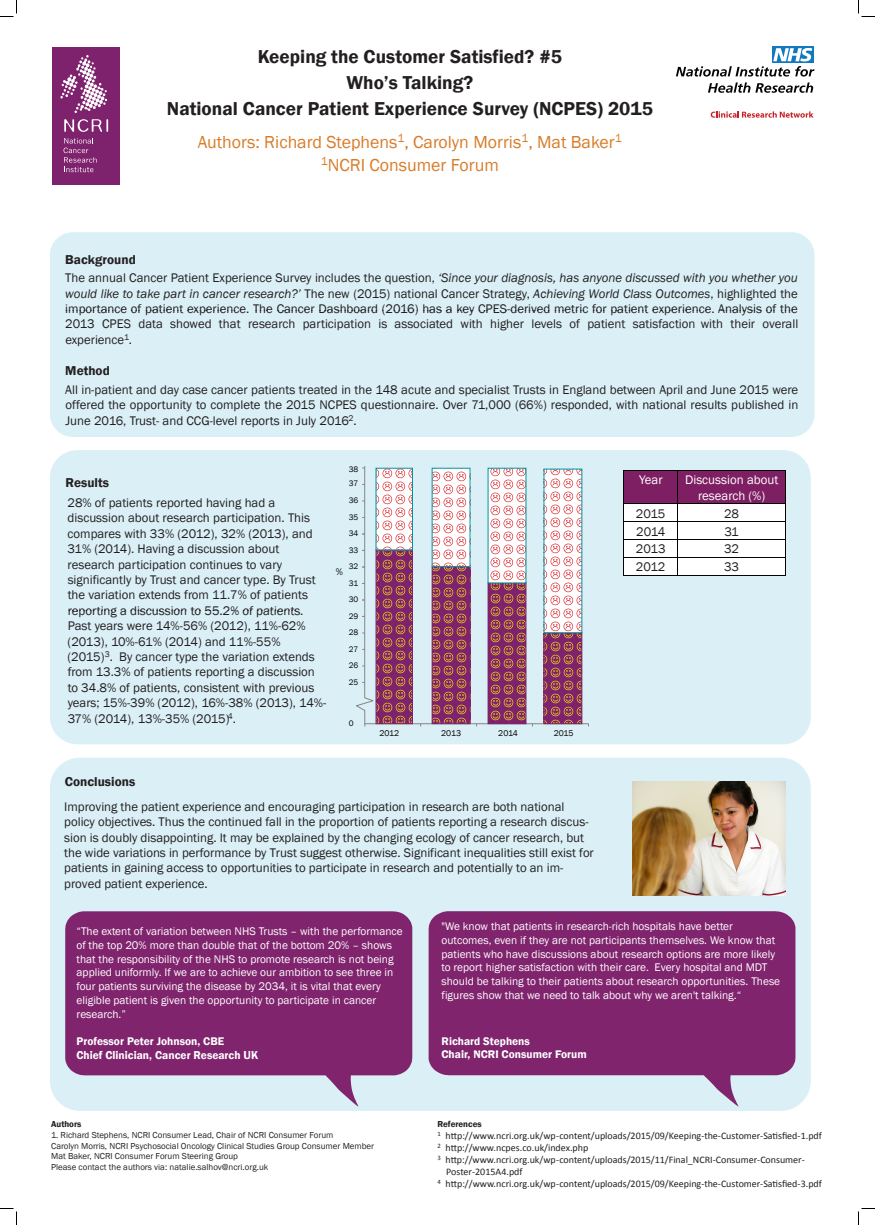
<style>
.page{position:relative;width:875px;height:1225px;background:#fff}
.page>*{position:absolute;margin:0;border:0;box-sizing:border-box;transform-origin:0 0}
.t1{font:600 19.2px/26.4px "Franklin Gothic";color:#231f20;text-align:center}
.t2{font:17.85px "Franklin Gothic";color:#d97b27}
.t3{font:600 13.2px "Franklin Gothic";color:#231f20}
.t4{font:12.85px/15.4px "Franklin Gothic";color:#231f20;text-align:justify}
.t5{font:12.85px/15.4px "Franklin Gothic";color:#fff;text-align:center}
.t6{font:11.4px/13.7px "Franklin Gothic";color:#fff}
.t7{font:600 11.4px/13.7px "Franklin Gothic";color:#fff}
.t8{font:10px "Calibri";color:#231f20}
.t9{font:10px "Franklin Gothic";color:#040503}
.t10{font:8.9px/10.7px "Franklin Gothic";color:#231f20}
.t11{font:600 8.9px "Franklin Gothic";letter-spacing:-.005em;color:#231f20}
.t12{font:8.65px "Franklin Gothic";letter-spacing:-.01em;color:#040503}
.t13{font:8.2px "Franklin Gothic";color:#050504}
.s1{font-style:italic}
</style>
<div class="page">
<div style="left:50px;top:758px;width:761px;height:353px;background:#daeff6;border-radius:30px"></div>
<div style="left:50px;top:450px;width:761px;height:294px;background:#daeff6;border-radius:27px"></div>
<div style="left:50px;top:232px;width:764px;height:205px;background:#daeff6;border-radius:23px"></div>
<div style="left:624px;top:470px;width:162px;height:34px;background:#7f1f63"></div>
<div style="left:624px;top:504px;width:162px;height:18px;background:#fff"></div>
<div style="left:624px;top:522px;width:162px;height:18px;background:#fff"></div>
<div style="left:624px;top:540px;width:162px;height:18px;background:#fff"></div>
<div style="left:624px;top:558px;width:162px;height:18px;background:#fff"></div>
<hr style="left:677px;top:470px;width:1px;height:106px;background:#040503">
<hr style="left:624px;top:504px;width:162px;height:1px;background:#040503">
<hr style="left:624px;top:522px;width:162px;height:1px;background:#040503">
<hr style="left:624px;top:540px;width:162px;height:1px;background:#040503">
<hr style="left:624px;top:558px;width:162px;height:1px;background:#040503">
<hr style="left:624px;top:470px;width:1px;height:106px;background:#040503">
<hr style="left:785px;top:470px;width:1px;height:106px;background:#040503">
<hr style="left:624px;top:470px;width:162px;height:1px;background:#040503">
<hr style="left:624px;top:575px;width:162px;height:1px;background:#040503">
<svg style="left:65px;top:911px;width:347px;height:196px;fill:#80246e"></svg>
<svg style="left:429px;top:911px;width:366px;height:195px;fill:#80246e"></svg>
<div style="left:52px;top:47px;width:68px;height:137px;background:#7f226e"></div>
<svg style="left:60px;top:55px;width:47px;height:58px"></svg>
<svg style="left:64px;top:138px;width:33px;height:34px"></svg>
<svg style="left:64px;top:119px;width:44px;height:13px"></svg>
<div style="left:772px;top:47px;width:42px;height:16px;background:#1079bf"></div>
<svg style="left:676px;top:48px;width:138px;height:45px"></svg>
<svg style="left:711px;top:111px;width:102px;height:7px"></svg>
<svg style="left:356px;top:466px;width:233px;height:258px"></svg>
<svg style="left:434px;top:568px;width:34px;height:154px;background:#91405d"></svg>
<div style="left:432px;top:566px;width:38px;height:158px;border:1px solid #7f226e"></div>
<svg style="left:490px;top:585px;width:34px;height:137px;background:#92425c"></svg>
<div style="left:488px;top:583px;width:38px;height:141px;border:1px solid #7f226e"></div>
<svg style="left:546px;top:634px;width:34px;height:88px;background:#903e5e"></svg>
<div style="left:544px;top:632px;width:38px;height:92px;border:1px solid #7f226e"></div>
<svg style="left:378px;top:552px;width:33px;height:170px;background:#903d5e"></svg>
<div style="left:376px;top:550px;width:37px;height:174px;border:1px solid #7f226e"></div>
<svg style="left:378px;top:470px;width:33px;height:78px;background:#f9dedf"></svg>
<div style="left:376px;top:468px;width:37px;height:82px;border:1px solid #0094a0"></div>
<svg style="left:434px;top:470px;width:34px;height:95px;background:#f8dcdd"></svg>
<svg style="left:490px;top:470px;width:34px;height:111px;background:#f8d9da"></svg>
<svg style="left:546px;top:471px;width:34px;height:160px;background:#f9ddde"></svg>
<img style="left:633px;top:782px;width:153px;height:114px">
<svg style="left:0;top:0;width:17px;height:17px"></svg>
<svg style="left:0;top:1208px;width:17px;height:17px"></svg>
<svg style="left:858px;top:0;width:17px;height:17px"></svg>
<svg style="left:858px;top:1208px;width:17px;height:17px"></svg>
<h1 class="t1" style="left:167px;top:43px;width:487px">Keeping the Customer Satisfied? #5<br>Who’s Talking?<br>National Cancer Patient Experience Survey (NCPES) 2015</h1>
<h2 class="t2" style="left:198px;top:131px;width:426px">Authors: Richard Ste hens<sup>1</sup> Carol n Morris<sup>1</sup> Mat Baker<sup>1</sup></h2>
<h2 class="t2" style="left:351px;top:131px;width:11px">p</h2>
<h2 class="t2" style="left:404px;top:131px;width:6px">,</h2>
<h2 class="t2" style="left:452px;top:131px;width:9px">y</h2>
<h2 class="t2" style="left:528px;top:131px;width:6px">,</h2>
<h2 class="t2" style="left:321px;top:154px;width:180px"><sup>1</sup>NCRI Consumer Forum</h2>
<p class="t3" style="left:65px;top:251px;width:72px">Background</p>
<p class="t4" style="left:65px;top:270px;width:734px">The annual Cancer Patient Experience Survey includes the question, <span class="s1">‘Since your diagnosis, has anyone discussed with you whether you would like to take part in cancer research?’</span> The new (2015) national Cancer Strategy, <span class="s1">Achieving World Class Outcomes</span>, highlighted the importance of patient experience. The Cancer Dashboard (2016) has a key CPES-derived metric for patient experience. Analysis of the 2013 CPES data showed that research participation is associated with higher levels of patient satisfaction with their overall experience<sup>1</sup>.</p>
<p class="t3" style="left:65px;top:363px;width:46px">Method</p>
<p class="t4" style="left:65px;top:382px;width:734px">All in-patient and day case cancer patients treated in the 148 acute and specialist Trusts in England between April and June 2015 were offered the opportunity to complete the 2015 NCPES questionnaire. Over 71,000 (66%) responded, with national results published in June 2016, Trust- and CCG-level reports in July 2016<sup>2</sup>.</p>
<p class="t13" style="left:349px;top:465px;width:11px">38</p>
<p class="t3" style="left:66px;top:474px;width:45px">Results</p>
<p class="t5" style="left:639px;top:472px;width:25px">Year</p>
<p class="t5" style="left:685px;top:472px;width:95px">Discussion about research (%)</p>
<p class="t4" style="left:636px;top:506px;width:31px">2015</p>
<p class="t4" style="left:724px;top:506px;width:17px">28</p>
<p class="t4" style="left:636px;top:524px;width:31px">2014</p>
<p class="t4" style="left:724px;top:524px;width:16px">31</p>
<p class="t4" style="left:636px;top:542px;width:31px">2013</p>
<p class="t4" style="left:724px;top:542px;width:17px">32</p>
<p class="t4" style="left:636px;top:560px;width:31px">2012</p>
<p class="t4" style="left:724px;top:560px;width:17px">33</p>
<p class="t13" style="left:349px;top:478px;width:11px">37</p>
<p class="t13" style="left:349px;top:495px;width:11px">36</p>
<p class="t4" style="left:68px;top:495px;width:260px;text-align:left">28% of patients reported having had a discussion about research participation. This compares with 33% (2012), 32% (2013), and 31% (2014). Having a discussion about research participation continues to vary significantly by Trust and cancer type. By Trust the variation extends from 11.7% of patients reporting a discussion to 55.2% of patients.<br>Past years were 14%-56% (2012), 11%-62% (2013), 10%-61% (2014) and 11%-55% (2015)<sup>3</sup>. By cancer type the variation extends from 13.3% of patients reporting a discussion to 34.8% of patients, consistent with previous years; 15%-39% (2012), 16%-38% (2013), 14%- 37% (2014), 13%-35% (2015)<sup>4</sup>.</p>
<p class="t13" style="left:349px;top:512px;width:11px">35</p>
<p class="t13" style="left:349px;top:528px;width:11px">34</p>
<p class="t13" style="left:349px;top:545px;width:11px">33</p>
<p class="t13" style="left:349px;top:561px;width:11px">32</p>
<p class="t9" style="left:336px;top:565px;width:9px">%</p>
<p class="t13" style="left:349px;top:578px;width:11px">31</p>
<p class="t13" style="left:349px;top:594px;width:11px">30</p>
<p class="t13" style="left:349px;top:611px;width:11px">29</p>
<p class="t13" style="left:349px;top:627px;width:11px">28</p>
<p class="t13" style="left:349px;top:644px;width:11px">27</p>
<p class="t13" style="left:349px;top:660px;width:11px">26</p>
<p class="t13" style="left:349px;top:677px;width:11px">25</p>
<p class="t13" style="left:349px;top:718px;width:6px">0</p>
<p class="t3" style="left:65px;top:773px;width:72px">Conclusions</p>
<p class="t12" style="left:379px;top:728px;width:21px">2012</p>
<p class="t12" style="left:441px;top:728px;width:21px">2013</p>
<p class="t12" style="left:498px;top:728px;width:21px">2014</p>
<p class="t12" style="left:554px;top:728px;width:21px">2015</p>
<p class="t4" style="left:64px;top:799px;width:531px;text-align:left">Improving the patient experience and encouraging participation in research are both national policy objectives. Thus the continued fall in the proportion of patients reporting a research discus&shy;sion is doubly disappointing. It may be explained by the changing ecology of cancer research, but the wide variations in performance by Trust suggest otherwise. Significant inequalities still exist for patients in gaining access to opportunities to participate in research and potentially to an im&shy;proved patient experience.</p>
<p class="t6" style="left:76px;top:925px;width:328px">“The extent of variation between NHS Trusts – with the performance of the top 20% more than double that of the bottom 20% – shows that the responsibility of the NHS to promote research is not being applied uniformly. If we are to achieve our ambition to see three in four patients surviving the disease by 2034, it is vital that every eligible patient is given the opportunity to participate in cancer research.”</p>
<p class="t7" style="left:76px;top:1034px;width:183px">Professor Peter Johnson, CBE<br>Chief Clinician, Cancer Research UK</p>
<p class="t11" style="left:51px;top:1119px;width:32px">Authors</p>
<p class="t10" style="left:51px;top:1130px;width:325px">1. Richard Stephens, NCRI Consumer Lead, Chair of NCRI Consumer Forum<br>Carolyn Morris, NCRI Psychosocial Oncology Clinical Studies Group Consumer Member Mat Baker, NCRI Consumer Forum Steering Group<br>Please contact the authors via: natalie.salhov@ncri.org.uk</p>
<p class="t6" style="left:441px;top:920px;width:340px">"We know that patients in research-rich hospitals have better outcomes, even if they are not participants themselves. We know that patients who have discussions about research options are more likely to report higher satisfaction with their care. Every hospital and MDT should be talking to their patients about research opportunities. These figures show that we need to talk about why we aren't talking.“</p>
<p class="t7" style="left:441px;top:1034px;width:147px">Richard Stephens<br>Chair, NCRI Consumer Forum</p>
<p class="t11" style="left:438px;top:1119px;width:46px">References</p>
<p class="t8" style="left:438px;top:1129px;width:386px"><sup>1</sup> http://www.ncri.org.uk/wp-content/uploads/2015/09/Keeping-the-Customer-Satisfied-1.pdf</p>
<p class="t8" style="left:438px;top:1141px;width:152px"><sup>2</sup> http://www.ncpes.co.uk/index.php</p>
<p class="t8" style="left:438px;top:1153px;width:369px"><sup>3</sup> http://www.ncri.org.uk/wp-content/uploads/2015/11/Final_NCRI-Consumer-Consumer-</p>
<p class="t8" style="left:446px;top:1165px;width:78px">Poster-2015A4.pdf</p>
<p class="t8" style="left:438px;top:1177px;width:386px"><sup>4</sup> http://www.ncri.org.uk/wp-content/uploads/2015/09/Keeping-the-Customer-Satisfied-3.pdf</p>
</div>
